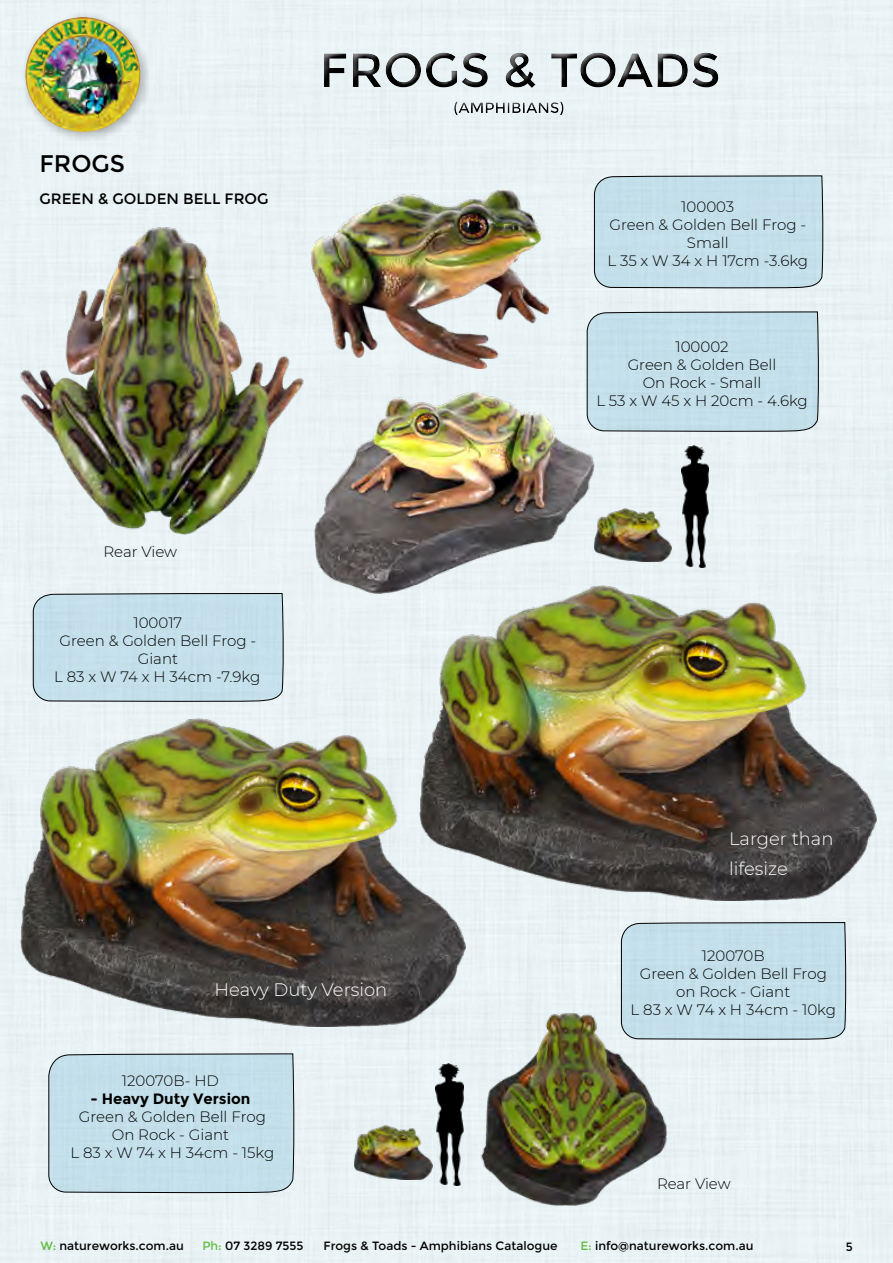
<style>
.page{position:relative;width:893px;height:1263px;background:#e9f2f4}
.page>*{position:absolute;margin:0;border:0;box-sizing:border-box;transform-origin:0 0}
.t1{font:24px "Montserrat";color:#000}
.t2{font:300 18px/30px "Montserrat";color:#fff}
.t3{font:300 15px/18px "Montserrat";color:#000;text-align:center}
.t4{font:15px "Montserrat";color:#000}
.t5{font:700 15px "Montserrat";color:#000}
.t6{font:12px "Montserrat";color:#000}
.s1{color:#65bc46}
</style>
<div class="page">
<div style="left:20px;top:12px;width:132px;height:131px;background:#000;opacity:.3"></div>
<img style="left:26px;top:17px;width:114px;height:115px;border-radius:57px">
<div style="left:313px;top:42px;width:412px;height:52px;background:#eaf3f5"></div>
<div style="left:315px;top:48px;width:414px;height:50px;background:#000;opacity:.75"></div>
<div style="left:443px;top:91px;width:128px;height:28px;background:#ebf3f6"></div>
<div style="left:447px;top:96px;width:127px;height:23px;background:#000;opacity:.75"></div>
<img style="left:20px;top:717px;width:446px;height:309px">
<img style="left:7px;top:225px;width:310px;height:311px">
<img style="left:315px;top:392px;width:279px;height:201px">
<img style="left:312px;top:189px;width:237px;height:179px">
<img style="left:420px;top:584px;width:456px;height:317px">
<img style="left:436px;top:1064px;width:27px;height:121px">
<img style="left:355px;top:1126px;width:77px;height:53px">
<img style="left:682px;top:446px;width:27px;height:121px">
<img style="left:594px;top:508px;width:77px;height:54px">
<img style="left:477px;top:1013px;width:193px;height:193px">
<div style="left:33px;top:593px;width:251px;height:110px;background:#c5dfeb"></div>
<div style="left:594px;top:175px;width:229px;height:114px;background:#c3dfeb"></div>
<div style="left:48px;top:1053px;width:246px;height:141px;background:#c3dfeb"></div>
<div style="left:586px;top:311px;width:233px;height:122px;background:#c3dfea"></div>
<svg style="left:621px;top:875px;width:225px;height:165px;background:#b1c5cd"></svg>
<h1 class="t1" style="left:39px;top:149px;width:87px">FROGS</h1>
<p class="t4" style="left:39px;top:190px;width:231px">GREEN &amp; GOLDEN BELL FROG</p>
<p class="t3" style="left:103px;top:542px;width:75px">Rear View</p>
<p class="t3" style="left:54px;top:613px;width:208px">100017<br>Green &amp; Golden Bell Frog -<br>Giant<br>L 83 x W 74 x H 34cm -7.9kg</p>
<p class="t2" style="left:215px;top:974px;width:174px">Heavy Duty Version</p>
<p class="t3" style="left:122px;top:1071px;width:99px">120070B- HD</p>
<p class="t5" style="left:90px;top:1089px;width:162px">- Heavy Duty Version</p>
<p class="t3" style="left:70px;top:1107px;width:205px">Green &amp; Golden Bell Frog<br>On Rock - Giant<br>L 83 x W 74 x H 34cm - 15kg</p>
<p class="t3" style="left:607px;top:197px;width:202px">100003<br>Green &amp; Golden Bell Frog -<br>Small<br>L 35 x W 34 x H 17cm -3.6kg</p>
<p class="t3" style="left:596px;top:337px;width:213px">100002<br>Green &amp; Golden Bell<br>On Rock - Small<br>L 53 x W 45 x H 20cm - 4.6kg</p>
<p class="t2" style="left:729px;top:823px;width:106px">Larger than lifesize</p>
<p class="t3" style="left:631px;top:946px;width:207px">120070B<br>Green &amp; Golden Bell Frog on Rock - Giant<br>L 83 x W 74 x H 34cm - 10kg</p>
<p class="t3" style="left:657px;top:1174px;width:75px">Rear View</p>
<p class="t6" style="left:40px;top:1239px;width:145px"><span class="s1">W:</span> natureworks.com.au</p>
<p class="t6" style="left:202px;top:1239px;width:103px"><span class="s1">Ph:</span> 07 3289 7555</p>
<p class="t6" style="left:323px;top:1239px;width:235px">Frogs &amp; Toads - Amphibians Catalogue</p>
<p class="t6" style="left:580px;top:1239px;width:175px"><span class="s1">E:</span> info@natureworks.com.au</p>
<p class="t6" style="left:846px;top:1239px;width:8px">5</p>
</div>
